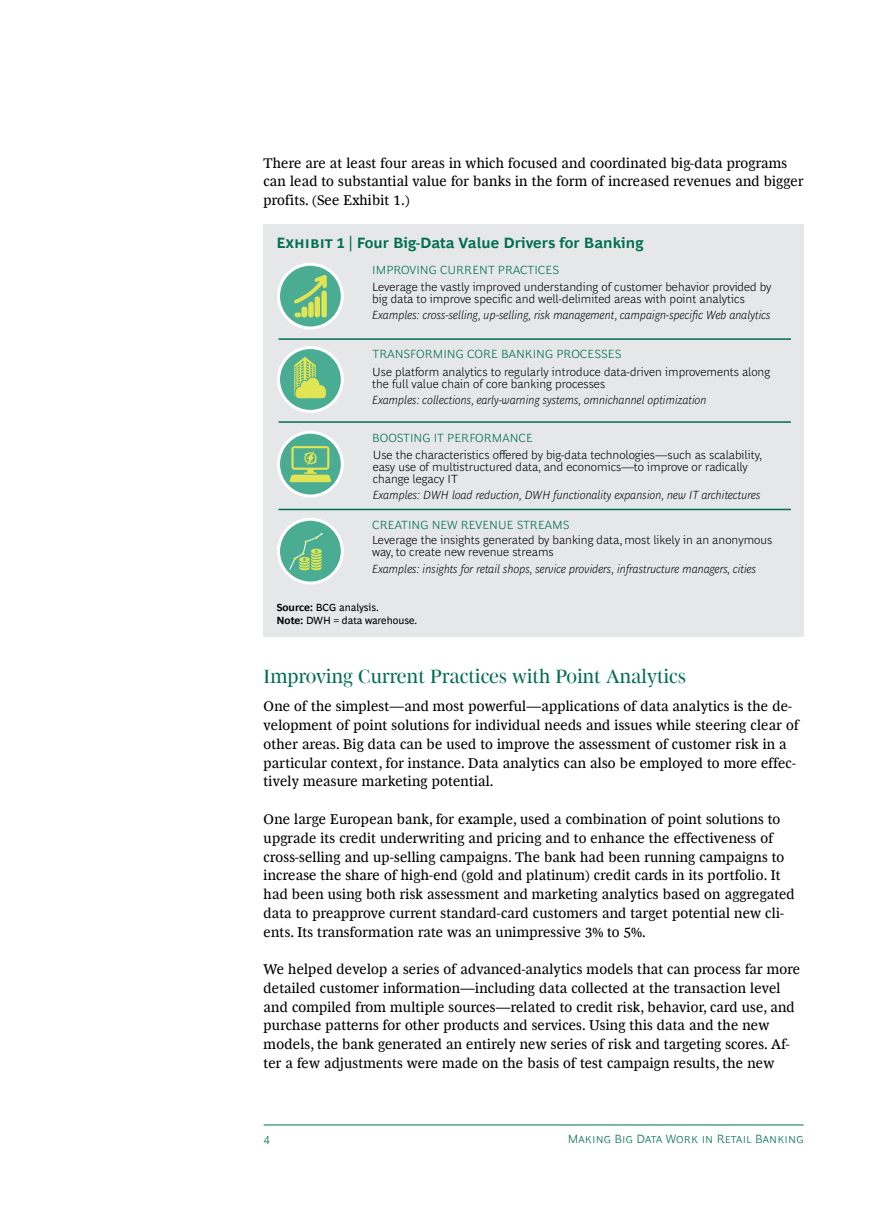
<style>
.page{position:relative;width:893px;height:1212px;background:#fff}
.page>*{position:absolute;margin:0;border:0;box-sizing:border-box;transform-origin:0 0}
.t1{font:19.5px "Henderson BCG Serif Head";letter-spacing:.005em;color:#006f51}
.t2{font:700 15px "Henderson BCG Sans";letter-spacing:.005em;color:#006f51}
.t3{font:14.25px/18.8px "Henderson BCG Serif";letter-spacing:.015em;color:#000}
.t4{font:300 12px/12px "Henderson BCG Sans";color:#000}
.t5{font:italic 300 12px "Henderson BCG Sans";color:#000}
.t6{font:300 12px "Henderson BCG Sans";color:#006f51}
.t7{font:10.5px/12.8px "Henderson BCG Sans";color:#000}
.s1{font-weight:700}
</style>
<div class="page">
<hr style="left:264px;top:1125px;width:540px;height:1px;background:#006f51">
<div style="left:264px;top:224px;width:540px;height:412px;background:#e6e7e8"></div>
<div style="left:279px;top:348px;width:63px;height:63px;background:#49ac93;border-radius:50%"></div>
<div style="left:277px;top:346px;width:67px;height:67px;border:3px solid #fff;border-radius:50%"></div>
<hr style="left:279px;top:421px;width:512px;height:2px;background:#006f51">
<hr style="left:279px;top:338px;width:512px;height:2px;background:#006f51">
<hr style="left:279px;top:509px;width:512px;height:1px;background:#006f51">
<div style="left:279px;top:519px;width:63px;height:64px;background:#49ac93;border-radius:50%"></div>
<div style="left:277px;top:518px;width:67px;height:66px;border:3px solid #fff;border-radius:50%"></div>
<svg style="left:289px;top:533px;width:34px;height:38px"></svg>
<div style="left:279px;top:264px;width:63px;height:64px;background:#49ac93;border-radius:50%"></div>
<div style="left:277px;top:263px;width:67px;height:66px;border:3px solid #fff;border-radius:50%"></div>
<svg style="left:294px;top:275px;width:33px;height:42px"></svg>
<svg style="left:294px;top:357px;width:33px;height:42px"></svg>
<svg style="left:279px;top:432px;width:63px;height:64px"></svg>
<div style="left:277px;top:431px;width:67px;height:66px;border:3px solid #fff;border-radius:50%"></div>
<svg style="left:289px;top:446px;width:42px;height:36px;background:#8ac477"></svg>
<p class="t3" style="left:264px;top:152px;width:541px">There are at least four areas in which focused and coordinated big-data programs can lead to substantial value for banks in the form of increased revenues and bigger profits. (See Exhibit 1.)</p>
<p class="t2" style="left:276px;top:232px;width:369px">Exhibit 1 | Four Big-Data Value Drivers for Banking</p>
<p class="t6" style="left:372px;top:261px;width:188px">IMPROVING CURRENT PRACTICES</p>
<p class="t4" style="left:372px;top:279px;width:401px">Leverage the vastly improved understanding of customer behavior provided by big data to improve specific and well-delimited areas with point analytics</p>
<p class="t5" style="left:372px;top:306px;width:400px">Examples: cross-selling, up-selling, risk management, campaign-specific Web analytics</p>
<p class="t6" style="left:373px;top:345px;width:250px">TRANSFORMING CORE BANKING PROCESSES</p>
<p class="t4" style="left:372px;top:364px;width:399px">Use platform analytics to regularly introduce data-driven improvements along the full value chain of core banking processes</p>
<p class="t5" style="left:372px;top:391px;width:336px">Examples: collections, early-warning systems, omnichannel optimization</p>
<p class="t6" style="left:372px;top:429px;width:162px">BOOSTING IT PERFORMANCE</p>
<p class="t4" style="left:373px;top:448px;width:391px">Use the characteristics offered by big-data technologies—such as scalability, easy use of multistructured data, and economics—to improve or radically change legacy IT</p>
<p class="t5" style="left:373px;top:486px;width:389px">Examples: DWH load reduction, DWH functionality expansion, new IT architectures</p>
<p class="t6" style="left:372px;top:516px;width:199px">CREATING NEW REVENUE STREAMS</p>
<p class="t4" style="left:372px;top:533px;width:402px">Leverage the insights generated by banking data, most likely in an anonymous way, to create new revenue streams</p>
<p class="t5" style="left:372px;top:560px;width:386px">Examples: insights for retail shops, service providers, infrastructure managers, cities</p>
<p class="t7" style="left:276px;top:600px;width:142px"><span class="s1">Source:</span> BCG analysis.<br><span class="s1">Note:</span> DWH = data warehouse.</p>
<h1 class="t1" style="left:264px;top:661px;width:424px">Improving Current Practices with Point Analytics</h1>
<p class="t3" style="left:264px;top:696px;width:537px">One of the simplest—and most powerful—applications of data analytics is the de&shy;velopment of point solutions for individual needs and issues while steering clear of other areas. Big data can be used to improve the assessment of customer risk in a particular context, for instance. Data analytics can also be employed to more effec&shy;tively measure marketing potential.</p>
<p class="t3" style="left:264px;top:809px;width:532px">One large European bank, for example, used a combination of point solutions to upgrade its credit underwriting and pricing and to enhance the effectiveness of cross-selling and up-selling campaigns. The bank had been running campaigns to increase the share of high-end (gold and platinum) credit cards in its portfolio. It had been using both risk assessment and marketing analytics based on aggregated data to preapprove current standard-card customers and target potential new cli&shy;ents. Its transformation rate was an unimpressive 3% to 5%.</p>
<p class="t3" style="left:264px;top:959px;width:538px">We helped develop a series of advanced-analytics models that can process far more detailed customer information—including data collected at the transaction level and compiled from multiple sources—related to credit risk, behavior, card use, and purchase patterns for other products and services. Using this data and the new models, the bank generated an entirely new series of risk and targeting scores. Af&shy;ter a few adjustments were made on the basis of test campaign results, the new</p>
<p class="t6" style="left:264px;top:1129px;width:8px">4</p>
<p class="t6" style="left:568px;top:1129px;width:237px">Making Big Data Work in Retail Banking</p>
</div>
